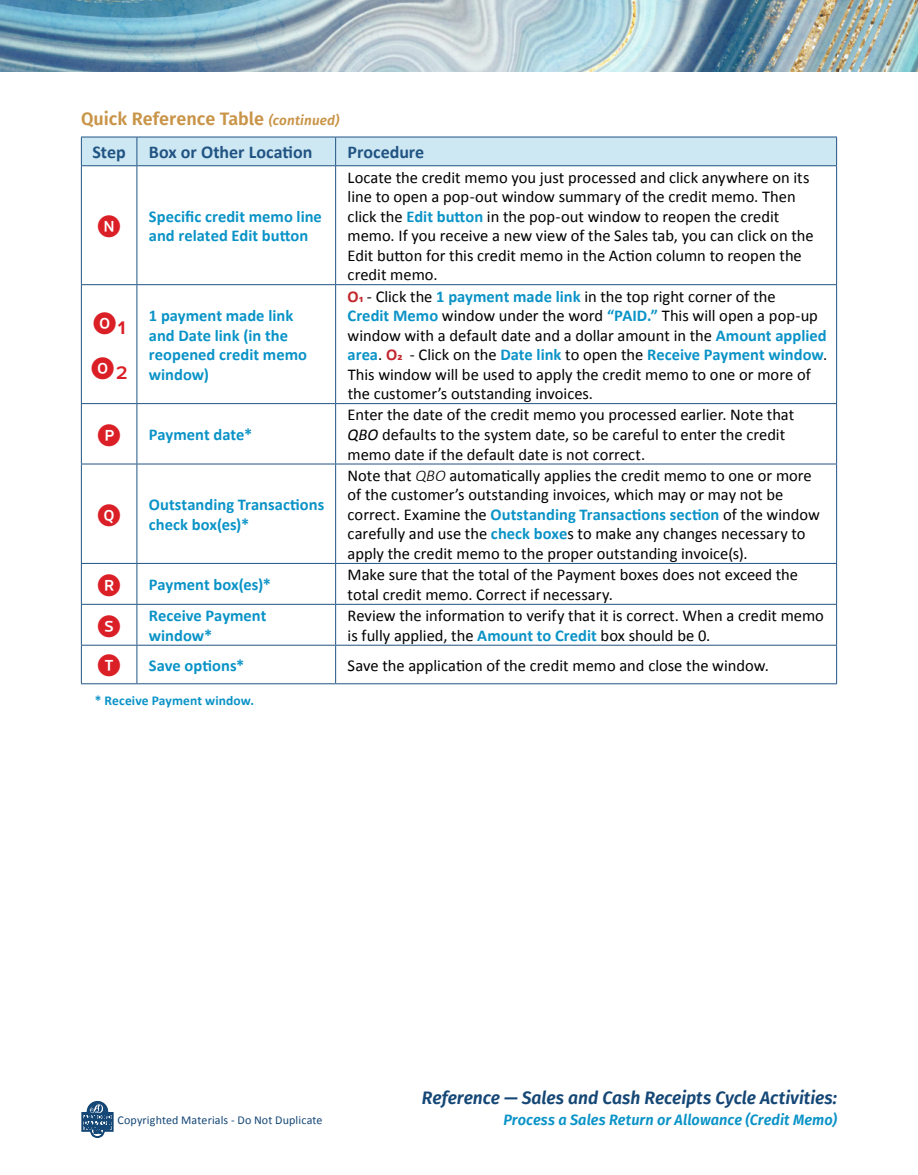
<style>
.page{position:relative;width:918px;height:1175px;background:#fff}
.page>*{position:absolute;margin:0;border:0;box-sizing:border-box;transform-origin:0 0}
.t1{font:600 31.5px/44.5px "Proxima Nova";color:#da1f27}
.t2{font:italic 600 18px "Fira Sans";letter-spacing:-.005em;color:#154776}
.t3{font:700 18px "Calibri";color:#215483}
.t4{font:600 18px "Fira Sans";color:#c99549}
.t5{font:16.5px/19.5px "Calibri";color:#000}
.t6{font:700 16.5px/19.5px "Calibri";color:#0a93c7}
.t7{font:italic 600 15px "Fira Sans";letter-spacing:.005em;color:#0a93c7}
.t8{font:700 13.5px "Calibri";letter-spacing:.01em;color:#0a93c7}
.t9{font:12px "Calibri";letter-spacing:.01em;color:#154776}
.s1{font-style:italic;font-size:13.5px}
.s2{font-weight:700;color:#0a93c7}
.s3{font-weight:700;color:#c1272d}
.s4{font-style:italic}
.s5{font-weight:300;font-style:italic}
</style>
<div class="page">
<img style="left:0;top:0;width:918px;height:71px">
<div style="left:78px;top:1100px;width:39px;height:38px;background:linear-gradient(to bottom,#fff,#fff)"></div>
<svg style="left:82px;top:1101px;width:31px;height:36px"></svg>
<div style="left:81px;top:137px;width:756px;height:28px;background:#cee8f3"></div>
<hr style="left:81px;top:165px;width:56px;height:1px;background:#215483">
<hr style="left:81px;top:166px;width:1px;height:118px;background:#215483">
<hr style="left:137px;top:165px;width:199px;height:1px;background:#215483">
<hr style="left:137px;top:166px;width:1px;height:118px;background:#215483">
<hr style="left:336px;top:165px;width:501px;height:1px;background:#215483">
<hr style="left:335px;top:166px;width:1px;height:118px;background:#215483">
<hr style="left:836px;top:166px;width:1px;height:118px;background:#215483">
<hr style="left:81px;top:284px;width:56px;height:1px;background:#215483">
<hr style="left:81px;top:285px;width:1px;height:118px;background:#215483">
<hr style="left:137px;top:284px;width:199px;height:1px;background:#215483">
<hr style="left:137px;top:285px;width:1px;height:118px;background:#215483">
<hr style="left:336px;top:284px;width:501px;height:1px;background:#215483">
<hr style="left:335px;top:285px;width:1px;height:118px;background:#215483">
<hr style="left:836px;top:285px;width:1px;height:118px;background:#215483">
<hr style="left:81px;top:403px;width:56px;height:1px;background:#215483">
<hr style="left:81px;top:404px;width:1px;height:59px;background:#215483">
<hr style="left:137px;top:403px;width:199px;height:1px;background:#215483">
<hr style="left:137px;top:404px;width:1px;height:59px;background:#215483">
<hr style="left:336px;top:403px;width:501px;height:1px;background:#215483">
<hr style="left:335px;top:404px;width:1px;height:59px;background:#215483">
<hr style="left:836px;top:404px;width:1px;height:59px;background:#215483">
<hr style="left:81px;top:463px;width:56px;height:1px;background:#215483">
<hr style="left:81px;top:464px;width:1px;height:99px;background:#215483">
<hr style="left:137px;top:463px;width:199px;height:1px;background:#215483">
<hr style="left:137px;top:464px;width:1px;height:99px;background:#215483">
<hr style="left:336px;top:463px;width:501px;height:1px;background:#215483">
<hr style="left:335px;top:464px;width:1px;height:99px;background:#215483">
<hr style="left:836px;top:464px;width:1px;height:99px;background:#215483">
<hr style="left:81px;top:563px;width:56px;height:1px;background:#215483">
<hr style="left:81px;top:564px;width:1px;height:40px;background:#215483">
<hr style="left:137px;top:563px;width:199px;height:1px;background:#215483">
<hr style="left:137px;top:564px;width:1px;height:40px;background:#215483">
<hr style="left:336px;top:563px;width:501px;height:1px;background:#215483">
<hr style="left:335px;top:564px;width:1px;height:40px;background:#215483">
<hr style="left:836px;top:564px;width:1px;height:40px;background:#215483">
<hr style="left:81px;top:604px;width:56px;height:1px;background:#215483">
<hr style="left:81px;top:604px;width:1px;height:41px;background:#215483">
<hr style="left:137px;top:604px;width:199px;height:1px;background:#215483">
<hr style="left:137px;top:604px;width:1px;height:41px;background:#215483">
<hr style="left:336px;top:604px;width:501px;height:1px;background:#215483">
<hr style="left:335px;top:604px;width:1px;height:41px;background:#215483">
<hr style="left:836px;top:604px;width:1px;height:41px;background:#215483">
<hr style="left:81px;top:645px;width:56px;height:1px;background:#215483">
<hr style="left:81px;top:645px;width:1px;height:38px;background:#215483">
<hr style="left:137px;top:645px;width:199px;height:1px;background:#215483">
<hr style="left:137px;top:645px;width:1px;height:38px;background:#215483">
<hr style="left:336px;top:645px;width:501px;height:1px;background:#215483">
<hr style="left:335px;top:645px;width:1px;height:38px;background:#215483">
<hr style="left:836px;top:645px;width:1px;height:38px;background:#215483">
<hr style="left:81px;top:683px;width:56px;height:1px;background:#215483">
<hr style="left:137px;top:683px;width:199px;height:1px;background:#215483">
<hr style="left:336px;top:683px;width:501px;height:1px;background:#215483">
<p class="t4" style="left:81px;top:104px;width:260px">Quick Reference Table <span class="s1">(continued)</span></p>
<p class="t3" style="left:93px;top:139px;width:35px">Step</p>
<p class="t3" style="left:149px;top:139px;width:165px">Box or Other Location</p>
<p class="t3" style="left:348px;top:139px;width:78px">Procedure</p>
<p class="t6" style="left:149px;top:206px;width:175px">Specific credit memo line and related Edit button</p>
<h1 class="t1" style="left:116px;top:300px;width:14px">1<br>2</h1>
<p class="t6" style="left:149px;top:305px;width:160px">1 payment made link and Date link (in the reopened credit memo window)</p>
<p class="t6" style="left:149px;top:424px;width:105px">Payment date*</p>
<p class="t6" style="left:149px;top:494px;width:177px">Outstanding Transactions check box(es)*</p>
<p class="t5" style="left:348px;top:167px;width:468px">Locate the credit memo you just processed and click anywhere on its line to open a pop-out window summary of the credit memo. Then click the <span class="s2">Edit button</span> in the pop-out window to reopen the credit memo. If you receive a new view of the Sales tab, you can click on the Edit button for this credit memo in the Action column to reopen the credit memo.</p>
<p class="t5" style="left:348px;top:286px;width:481px"><span class="s3">O1</span> - Click the <span class="s2">1 payment made link</span> in the top right corner of the<br><span class="s2">Credit Memo</span> window under the word <span class="s2">“PAID.”</span> This will open a pop-up window with a default date and a dollar amount in the <span class="s2">Amount applied area</span>. <span class="s3">O2</span> - Click on the <span class="s2">Date link</span> to open the <span class="s2">Receive Payment window</span>.<br>This window will be used to apply the credit memo to one or more of the customer’s outstanding invoices.</p>
<p class="t5" style="left:348px;top:405px;width:448px">Enter the date of the credit memo you processed earlier. Note that<br><span class="s4">QBO</span> defaults to the system date, so be careful to enter the credit memo date if the default date is not correct.</p>
<p class="t5" style="left:348px;top:466px;width:474px">Note that <span class="s5">QBO</span> automatically applies the credit memo to one or more of the customer’s outstanding invoices, which may or may not be correct. Examine the <span class="s2">Outstanding Transactions section</span> of the window carefully and use the <span class="s2">check boxe</span>s to make any changes necessary to apply the credit memo to the proper outstanding invoice(s).</p>
<p class="t6" style="left:149px;top:574px;width:124px">Payment box(es)*</p>
<p class="t5" style="left:348px;top:565px;width:452px">Make sure that the total of the Payment boxes does not exceed the total credit memo. Correct if necessary.</p>
<p class="t6" style="left:149px;top:605px;width:119px">Receive Payment window*</p>
<p class="t5" style="left:348px;top:606px;width:478px">Review the information to verify that it is correct. When a credit memo is fully applied, the <span class="s2">Amount to Credit</span> box should be 0.</p>
<p class="t6" style="left:149px;top:655px;width:97px">Save options*</p>
<p class="t5" style="left:348px;top:655px;width:423px">Save the application of the credit memo and close the window.</p>
<p class="t8" style="left:95px;top:691px;width:161px">* Receive Payment window.</p>
<p class="t2" style="left:422px;top:1082px;width:417px">Reference — Sales and Cash Receipts Cycle Activities:</p>
<p class="t9" style="left:117px;top:1112px;width:207px">Copyrighted Materials - Do Not Duplicate</p>
<p class="t7" style="left:503px;top:1107px;width:335px">Process a Sales Return or Allowance (Credit Memo)</p>
</div>
